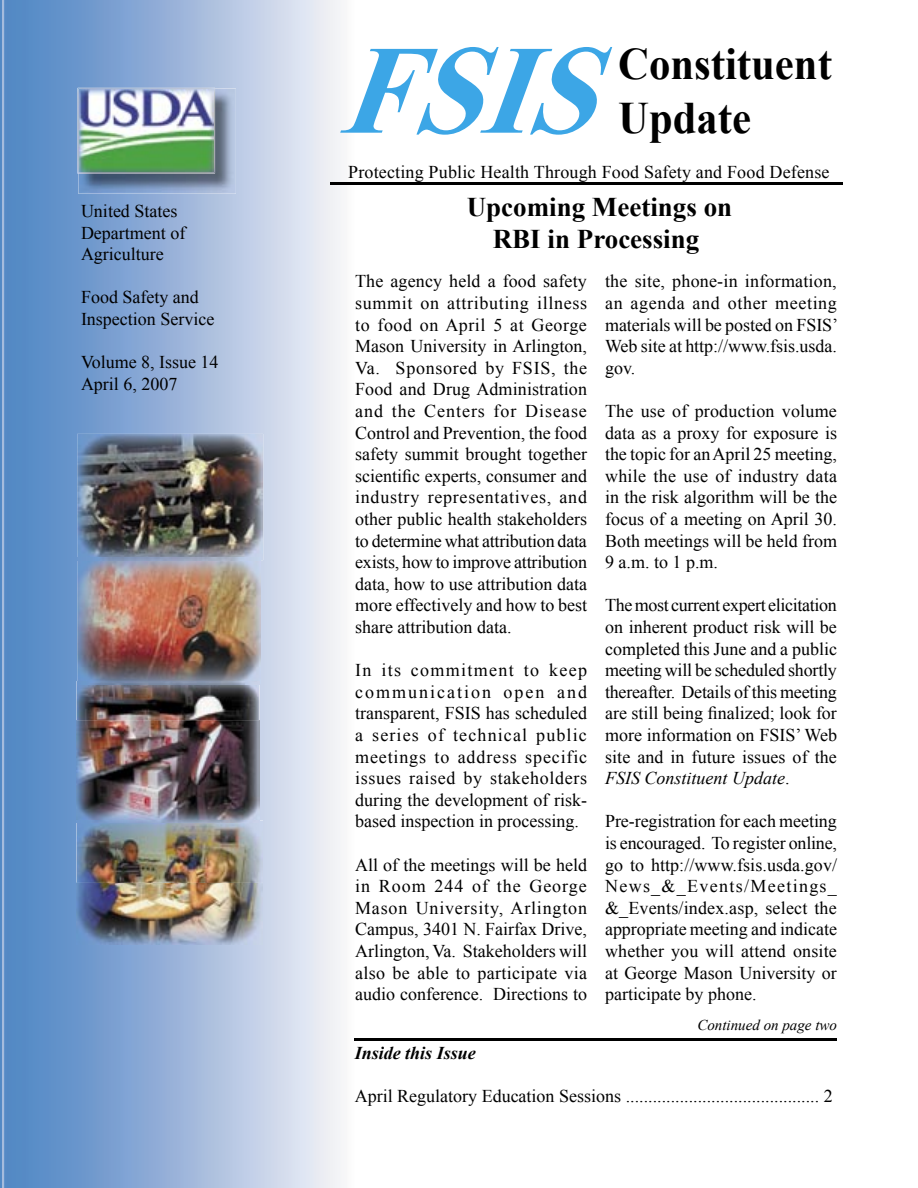
<style>
.page{position:relative;width:918px;height:1188px;background:#fff}
.page>*{position:absolute;margin:0;border:0;box-sizing:border-box;transform-origin:0 0}
.t1{font:italic 700 126.6px "Times New Roman";color:#3ca6e6;scale:.95 1}
.t2{font:700 45px/54px "Times New Roman";color:#000;scale:.95 1}
.t3{font:700 27px/32.4px "Times New Roman";color:#000;text-align:center}
.t4{font:18px/21.6px "Times New Roman";color:#000;text-align:justify}
.t5{font:italic 700 18px "Times New Roman";color:#000}
.t6{font:italic 15px "Times New Roman";color:#000}
.s1{font-style:italic}
</style>
<div class="page">
<svg style="left:0;top:0;width:355px;height:1188px;background:#a1bbdd"></svg>
<hr style="left:355px;top:1038px;width:482px;height:3px;background:#000">
<hr style="left:330px;top:182px;width:513px;height:3px;background:#000">
<img style="left:77px;top:434px;width:186px;height:126px">
<img style="left:77px;top:883px;width:186px;height:61px">
<img style="left:77px;top:821px;width:186px;height:62px">
<img style="left:77px;top:720px;width:182px;height:102px">
<img style="left:77px;top:684px;width:182px;height:36px">
<img style="left:77px;top:560px;width:184px;height:124px">
<img style="left:77px;top:558px;width:184px;height:2px">
<img style="left:77px;top:681px;width:182px;height:3px">
<img style="left:78px;top:89px;width:158px;height:105px">
<img style="left:78px;top:89px;width:137px;height:84px">
<p class="t4" style="left:81px;top:200px;width:106px;text-align:left">United States<br>Department of<br>Agriculture</p>
<p class="t4" style="left:81px;top:286px;width:135px">Food Safety and<br>Inspection Service</p>
<p class="t4" style="left:81px;top:351px;width:139px">Volume 8, Issue 14<br>April 6, 2007</p>
<h1 class="t1" style="left:337px;top:3px;width:333px">FSIS</h1>
<h2 class="t2" style="left:618px;top:36px;width:227px">Constituent<br>Update</h2>
<p class="t4" style="left:348px;top:161px;width:483px">Protecting Public Health Through Food Safety and Food Defense</p>
<h3 class="t3" style="left:467px;top:190px;width:267px">Upcoming Meetings on<br>RBI in Processing</h3>
<p class="t4" style="left:355px;top:270px;width:234px">The agency held a food safety summit on attributing illness to food on April 5 at George Mason University in Arlington, Va. Sponsored by FSIS, the Food and Drug Administration and the Centers for Disease Control and Prevention, the food safety summit brought together scientific experts, consumer and industry representatives, and other public health stakeholders to determine what attribution data exists, how to improve attribution data, how to use attribution data more effectively and how to best share attribution data.</p>
<p class="t4" style="left:355px;top:659px;width:234px">In its commitment to keep communication open and transparent, FSIS has scheduled a series of technical public meetings to address specific issues raised by stakeholders during the development of risk&shy;based inspection in processing.</p>
<p class="t4" style="left:355px;top:854px;width:233px">All of the meetings will be held in Room 244 of the George Mason University, Arlington Campus, 3401 N. Fairfax Drive, Arlington, Va. Stakeholders will also be able to participate via audio conference. Directions to</p>
<p class="t4" style="left:605px;top:270px;width:235px">the site, phone-in information, an agenda and other meeting materials will be posted on FSIS’ Web site at http://www.fsis.usda. gov.</p>
<p class="t4" style="left:605px;top:400px;width:234px">The use of production volume data as a proxy for exposure is the topic for an April 25 meeting, while the use of industry data in the risk algorithm will be the focus of a meeting on April 30.<br>Both meetings will be held from 9 a.m. to 1 p.m.</p>
<p class="t4" style="left:605px;top:594px;width:233px">The most current expert elicitation on inherent product risk will be completed this June and a public meeting will be scheduled shortly thereafter. Details of this meeting are still being finalized; look for more information on FSIS’ Web site and in future issues of the <span class="s1">FSIS Constituent Update</span>.</p>
<p class="t4" style="left:605px;top:810px;width:234px">Pre-registration for each meeting is encouraged. To register online, go to http://www.fsis.usda.gov/ News_&amp;_Events/Meetings_ &amp;_Events/index.asp, select the appropriate meeting and indicate whether you will attend onsite at George Mason University or participate by phone.</p>
<p class="t6" style="left:697px;top:1014px;width:141px">Continued on page two</p>
<p class="t5" style="left:355px;top:1041px;width:123px">Inside this Issue</p>
<p class="t4" style="left:355px;top:1085px;width:479px">April Regulatory Education Sessions ........................................... 2</p>
</div>
